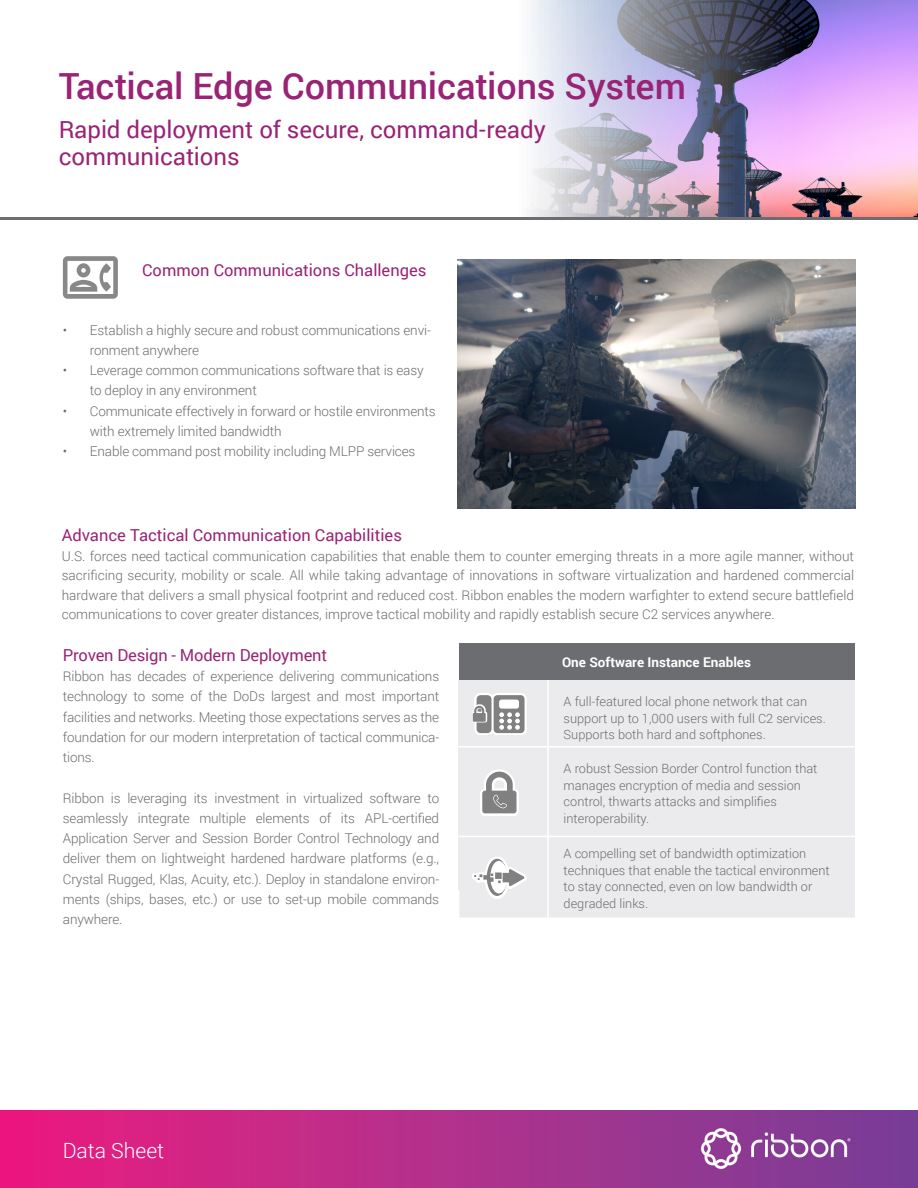
<style>
.page{position:relative;width:918px;height:1188px;background:#fff}
.page>*{position:absolute;margin:0;border:0;box-sizing:border-box;transform-origin:0 0}
.t1{font:500 36px "Roboto";letter-spacing:-.005em;color:#992375}
.t2{font:24px/27px "Roboto";color:#992375}
.t3{font:300 21px "Roboto";color:#fff}
.t4{font:16.5px "Roboto";color:#992375}
.t5{font:300 13.5px/20.2px "Roboto";letter-spacing:-.01em;color:#6c6d70}
.t6{font:700 13.5px "Roboto";color:#fff}
.t7{font:300 12.75px/16.5px "Roboto";color:#6c6d70}
</style>
<div class="page">
<img style="left:504px;top:0;width:414px;height:218px">
<img style="left:0;top:1110px;width:918px;height:78px">
<hr style="left:0;top:218px;width:918px;height:2px;background:#6c6d70">
<div style="left:459px;top:643px;width:396px;height:37px;background:#6c6d70"></div>
<div style="left:459px;top:680px;width:396px;height:239px;background:#ebebed"></div>
<hr style="left:457px;top:746px;width:398px;height:1px;background:#fff">
<hr style="left:547px;top:680px;width:2px;height:239px;background:#fff">
<svg style="left:472px;top:693px;width:54px;height:42px;background:#b1b1b1"></svg>
<hr style="left:457px;top:836px;width:398px;height:1px;background:#fff">
<svg style="left:480px;top:769px;width:38px;height:47px"></svg>
<hr style="left:457px;top:918px;width:398px;height:1px;background:#fff">
<svg style="left:472px;top:857px;width:54px;height:41px"></svg>
<img style="left:458px;top:259px;width:397px;height:249px">
<svg style="left:63px;top:256px;width:55px;height:43px"></svg>
<p class="t1" style="left:59px;top:61px;width:629px">Tactical Edge Communications System</p>
<p class="t2" style="left:59px;top:115px;width:489px">Rapid deployment of secure, command-ready communications</p>
<p class="t4" style="left:142px;top:259px;width:286px">Common Communications Challenges</p>
<p class="t5" style="left:90px;top:319px;width:343px;text-indent:-27px">• Establish a highly secure and robust communications envi&shy;ronment anywhere</p>
<p class="t5" style="left:90px;top:360px;width:335px;text-indent:-27px">• Leverage common communications software that is easy to deploy in any environment</p>
<p class="t5" style="left:90px;top:400px;width:347px;text-indent:-27px">• Communicate effectively in forward or hostile environments with extremely limited bandwidth</p>
<p class="t5" style="left:63px;top:441px;width:354px">• Enable command post mobility including MLPP services</p>
<p class="t4" style="left:62px;top:524px;width:342px">Advance Tactical Communication Capabilities</p>
<p class="t5" style="left:62px;top:546px;width:794px;line-height:19.5px;text-align:justify">U.S. forces need tactical communication capabilities that enable them to counter emerging threats in a more agile manner, without sacrificing security, mobility or scale. All while taking advantage of innovations in software virtualization and hardened commercial hardware that delivers a small physical footprint and reduced cost. Ribbon enables the modern warfighter to extend secure battlefield communications to cover greater distances, improve tactical mobility and rapidly establish secure C2 services anywhere.</p>
<p class="t4" style="left:63px;top:643px;width:266px">Proven Design - Modern Deployment</p>
<p class="t5" style="left:63px;top:666px;width:378px;text-align:justify">Ribbon has decades of experience delivering communications technology to some of the DoDs largest and most important facilities and networks. Meeting those expectations serves as the foundation for our modern interpretation of tactical communica&shy;tions.</p>
<p class="t5" style="left:63px;top:787px;width:378px;text-align:justify">Ribbon is leveraging its investment in virtualized software to seamlessly integrate multiple elements of its APL-certified Application Server and Session Border Control Technology and deliver them on lightweight hardened hardware platforms (e.g., Crystal Rugged, Klas, Acuity, etc.). Deploy in standalone environ&shy;ments (ships, bases, etc.) or use to set-up mobile commands anywhere.</p>
<p class="t6" style="left:562px;top:652px;width:190px">One Software Instance Enables</p>
<p class="t7" style="left:564px;top:693px;width:264px">A full-featured local phone network that can support up to 1,000 users with full C2 services.<br>Supports both hard and softphones.</p>
<p class="t7" style="left:564px;top:760px;width:255px">A robust Session Border Control function that manages encryption of media and session control, thwarts attacks and simplifies interoperability.</p>
<p class="t7" style="left:564px;top:845px;width:268px">A compelling set of bandwidth optimization techniques that enable the tactical environment to stay connected, even on low bandwidth or degraded links.</p>
<p class="t3" style="left:63px;top:1136px;width:103px">Data Sheet</p>
</div>
